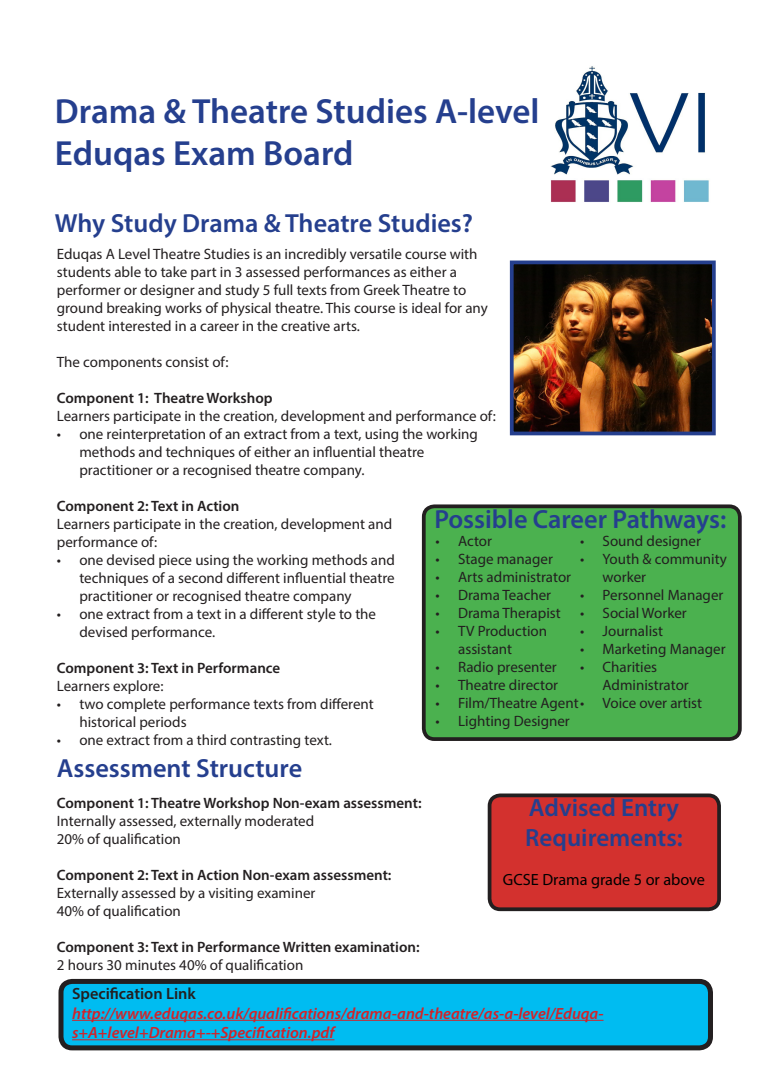
<style>
.page{position:relative;width:780px;height:1088px;background:#fff}
.page>*{position:absolute;margin:0;border:0;box-sizing:border-box;transform-origin:0 0}
.t1{font:600 35px "Myriad Pro";color:#253f8e}
.t2{font:600 26.25px "Myriad Pro";color:#253f8e}
.t3{font:600 25px "Myriad Pro";color:#253f8e}
.t4{font:italic 600 16.25px/19.5px "Myriad Pro";color:#d1232a}
.t5{font:16.25px "Myriad Pro";color:#000}
.t6{font:600 16.25px "Myriad Pro";color:#231f20}
.t7{font:15px/18px "Myriad Pro";color:#231f20}
.t8{font:600 15px "Myriad Pro";color:#231f20}
.s1{font-weight:600}
</style>
<div class="page">
<img style="left:550px;top:66px;width:159px;height:136px">
<img style="left:515px;top:265px;width:195px;height:165px">
<div style="left:510px;top:260px;width:205px;height:175px;border:4px solid #253f8e"></div>
<div style="left:424px;top:506px;width:315px;height:233px;background:#4bb14f;border-radius:11px"></div>
<div style="left:422px;top:504px;width:319px;height:237px;border:4px solid #231f20;border-radius:11px"></div>
<div style="left:61px;top:981px;width:649px;height:67px;background:#00bcf1;border-radius:11px"></div>
<div style="left:58px;top:979px;width:655px;height:71px;border:5px solid #231f20;border-radius:11px"></div>
<hr style="left:72px;top:1020px;width:531px;height:1px;background:#d1232a">
<hr style="left:72px;top:1039px;width:262px;height:1px;background:#d1232a">
<div style="left:489px;top:795px;width:230px;height:114px;background:#d3312e;border-radius:11px"></div>
<div style="left:487px;top:793px;width:234px;height:118px;border:4px solid #231f20;border-radius:11px"></div>
<p class="t1" style="left:55px;top:89px;width:486px">Drama &amp; Theatre Studies A-level</p>
<p class="t1" style="left:55px;top:131px;width:300px">Eduqas Exam Board</p>
<p class="t2" style="left:55px;top:206px;width:419px">Why Study Drama &amp; Theatre Studies?</p>
<p class="t7" style="left:57px;top:245px;width:432px">Eduqas A Level Theatre Studies is an incredibly versatile course with students able to take part in 3 assessed performances as either a performer or designer and study 5 full texts from Greek Theatre to ground breaking works of physical theatre. This course is ideal for any student interested in a career in the creative arts.</p>
<p class="t7" style="left:57px;top:353px;width:173px">The components consist of:</p>
<p class="t7" style="left:57px;top:389px;width:440px"><span class="s1">Component 1: Theatre Workshop<br></span>Learners participate in the creation, development and performance of:</p>
<p class="t7" style="left:79px;top:425px;width:400px;text-indent:-22px">• one reinterpretation of an extract from a text, using the working methods and techniques of either an influential theatre practitioner or a recognised theatre company.</p>
<p class="t8" style="left:57px;top:496px;width:184px">Component 2: Text in Action</p>
<p class="t7" style="left:57px;top:515px;width:337px">Learners participate in the creation, development and</p>
<p class="t7" style="left:57px;top:533px;width:102px">performance of:</p>
<p class="t7" style="left:79px;top:551px;width:317px;text-align:justify;text-indent:-22px">• one devised piece using the working methods and techniques of a second different influential theatre practitioner or recognised theatre company</p>
<p class="t7" style="left:79px;top:605px;width:298px;text-indent:-22px">• one extract from a text in a different style to the devised performance.</p>
<p class="t8" style="left:57px;top:658px;width:225px">Component 3: Text in Performance</p>
<p class="t7" style="left:57px;top:677px;width:108px">Learners explore:</p>
<p class="t7" style="left:79px;top:695px;width:296px;text-indent:-22px">• two complete performance texts from different historical periods</p>
<p class="t7" style="left:57px;top:731px;width:277px">• one extract from a third contrasting text.</p>
<p class="t2" style="left:434px;top:502px;width:293px">Possible Career Pathways:</p>
<p class="t7" style="left:580px;top:532px;width:122px">• Sound designer</p>
<p class="t7" style="left:602px;top:550px;width:126px;text-indent:-22px">• Youth &amp; community worker</p>
<p class="t7" style="left:580px;top:586px;width:145px">• Personnel Manager</p>
<p class="t7" style="left:580px;top:604px;width:108px">• Social Worker</p>
<p class="t7" style="left:580px;top:622px;width:85px">• Journalist</p>
<p class="t7" style="left:580px;top:640px;width:147px">• Marketing Manager</p>
<p class="t7" style="left:602px;top:658px;width:88px;text-indent:-22px">• Charities<br>Administrator</p>
<p class="t7" style="left:435px;top:532px;width:58px">• Actor</p>
<p class="t7" style="left:435px;top:550px;width:119px">• Stage manager</p>
<p class="t7" style="left:435px;top:568px;width:137px">• Arts administrator</p>
<p class="t7" style="left:435px;top:586px;width:117px">• Drama Teacher</p>
<p class="t7" style="left:435px;top:604px;width:127px">• Drama Therapist</p>
<p class="t7" style="left:458px;top:622px;width:91px;text-indent:-22px">• TV Production assistant</p>
<p class="t7" style="left:435px;top:658px;width:123px">• Radio presenter</p>
<p class="t7" style="left:435px;top:676px;width:124px">• Theatre director</p>
<p class="t7" style="left:435px;top:694px;width:268px">• Film/Theatre Agent• Voice over artist</p>
<p class="t7" style="left:435px;top:712px;width:136px">• Lighting Designer</p>
<p class="t2" style="left:57px;top:751px;width:247px">Assessment Structure</p>
<p class="t8" style="left:57px;top:793px;width:366px">Component 1: Theatre Workshop Non-exam assessment:</p>
<p class="t7" style="left:57px;top:811px;width:259px">Internally assessed, externally moderated</p>
<p class="t7" style="left:57px;top:829px;width:126px">20% of qualification</p>
<p class="t8" style="left:57px;top:865px;width:336px">Component 2: Text in Action Non-exam assessment:</p>
<p class="t7" style="left:57px;top:883px;width:260px">Externally assessed by a visiting examiner</p>
<p class="t7" style="left:57px;top:901px;width:126px">40% of qualification</p>
<p class="t8" style="left:57px;top:937px;width:364px">Component 3: Text in Performance Written examination:</p>
<p class="t7" style="left:57px;top:955px;width:248px">2 hours 30 minutes 40% of qualification</p>
<p class="t3" style="left:529px;top:792px;width:151px">Advised Entry</p>
<p class="t3" style="left:525px;top:822px;width:159px">Requirements:</p>
<p class="t5" style="left:503px;top:869px;width:204px">GCSE Drama grade 5 or above</p>
<p class="t6" style="left:72px;top:983px;width:125px">Specification Link</p>
<p class="t4" style="left:72px;top:1003px;width:533px">http://www.eduqas.co.uk/qualifications/drama-and-theatre/as-a-level/Eduqa&shy;s+A+level+Drama+-+Specification.pdf</p>
</div>
